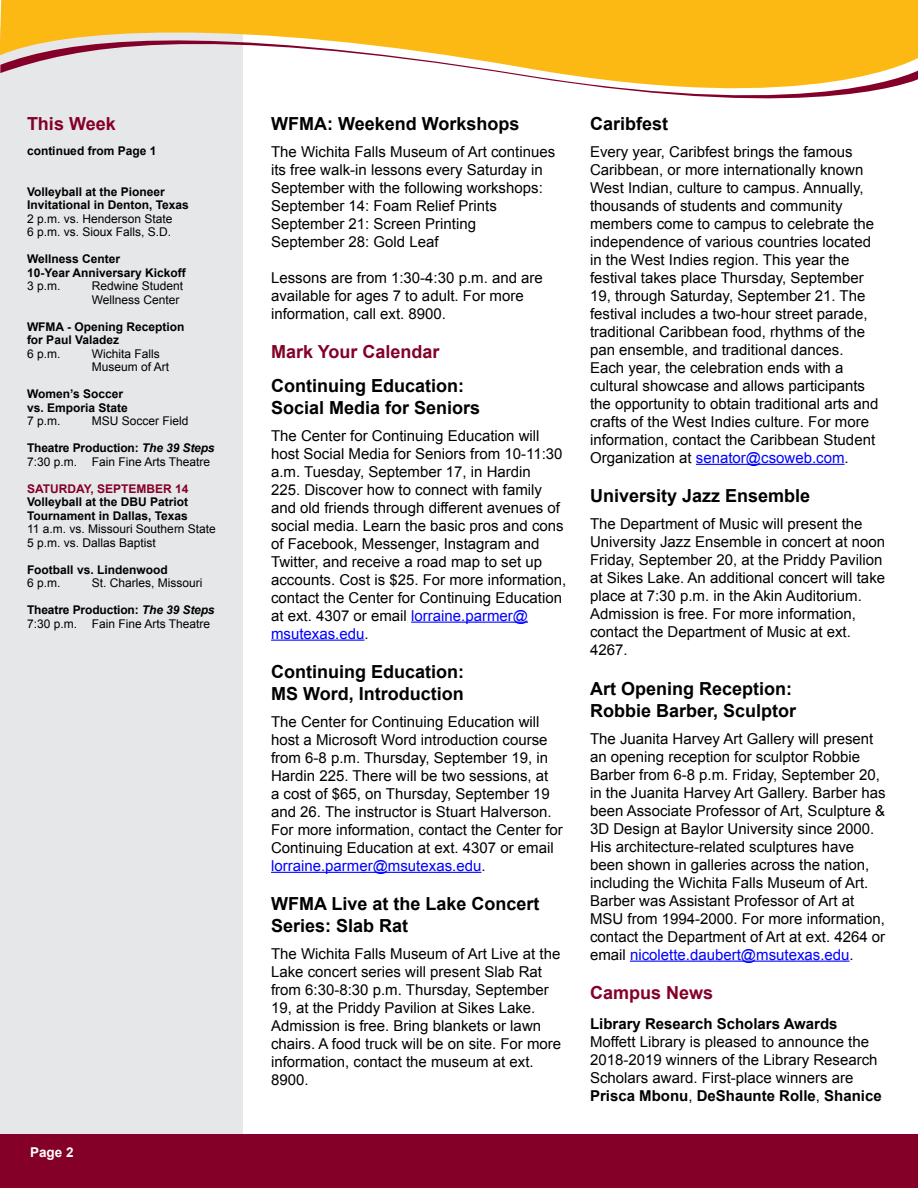
<style>
.page{position:relative;width:918px;height:1188px;background:#fff}
.page>*{position:absolute;margin:0;border:0;box-sizing:border-box;transform-origin:0 0}
.Headline{font:700 18px/21.6px "Arial";color:#000}
.Text{font:700 18px "Arial";color:#840029}
.Text-2{font:15px/18px "Arial";color:#000}
.Text-3{font:700 15px "Arial";color:#000}
.t1{font:700 13.5px "Arial";color:#fff}
.Calendar_event{font:700 12px/13.5px "Arial";color:#000}
.Calendar_event_locat{font:12px "Arial";color:#000}
.Calendar_date{font:700 12px "Arial";color:#840029}
.s1{font-style:italic}
.s2{color:#00f}
.s3{font-weight:700}
</style>
<div class="page">
<div style="left:0;top:27px;width:243px;height:1110px;background:#e6e7e8"></div>
<div style="left:1px;top:1134px;width:917px;height:54px;background:#840029"></div>
<div style="left:0;top:0;width:918px;height:21px;background:#fdb913"></div>
<svg style="left:0;top:21px;width:918px;height:78px"></svg>
<hr style="left:411px;top:622px;width:117px;height:1px;background:#00f">
<hr style="left:271px;top:640px;width:93px;height:1px;background:#00f">
<hr style="left:271px;top:872px;width:210px;height:1px;background:#00f">
<hr style="left:696px;top:464px;width:149px;height:1px;background:#00f">
<hr style="left:630px;top:961px;width:220px;height:1px;background:#00f">
<p class="Text" style="left:27px;top:111px;width:90px">This Week</p>
<p class="Calendar_event" style="left:27px;top:145px;width:131px">continued from Page 1</p>
<p class="Calendar_event" style="left:27px;top:185px;width:139px">Volleyball at the Pioneer</p>
<p class="Calendar_event" style="left:27px;top:199px;width:163px">Invitational in Denton, Texas</p>
<p class="Calendar_event_locat" style="left:27px;top:211px;width:147px">2 p.m. vs. Henderson State</p>
<p class="Calendar_event_locat" style="left:27px;top:224px;width:146px">6 p.m. vs. Sioux Falls, S.D.</p>
<p class="Calendar_event" style="left:27px;top:253px;width:95px">Wellness Center</p>
<p class="Calendar_event" style="left:27px;top:266px;width:160px">10-Year Anniversary Kickoff</p>
<p class="Calendar_event_locat" style="left:27px;top:278px;width:35px">3 p.m.</p>
<p class="Calendar_event_locat" style="left:92px;top:278px;width:93px">Redwine Student</p>
<p class="Calendar_event_locat" style="left:92px;top:292px;width:89px">Wellness Center</p>
<p class="Calendar_event" style="left:27px;top:320px;width:159px">WFMA - Opening Reception</p>
<p class="Calendar_event" style="left:27px;top:334px;width:94px">for Paul Valadez</p>
<p class="Calendar_event_locat" style="left:27px;top:346px;width:35px">6 p.m.</p>
<p class="Calendar_event_locat" style="left:92px;top:346px;width:70px">Wichita Falls</p>
<p class="Calendar_event_locat" style="left:92px;top:359px;width:79px">Museum of Art</p>
<p class="Calendar_event" style="left:27px;top:388px;width:98px">Women’s Soccer</p>
<p class="Calendar_event" style="left:27px;top:401px;width:102px">vs. Emporia State</p>
<p class="Calendar_event_locat" style="left:27px;top:413px;width:35px">7 p.m.</p>
<p class="Calendar_event_locat" style="left:92px;top:413px;width:98px">MSU Soccer Field</p>
<p class="Calendar_event" style="left:27px;top:442px;width:189px">Theatre Production: <span class="s1">The 39 Steps</span></p>
<p class="Calendar_event_locat" style="left:27px;top:454px;width:185px">7:30 p.m. Fain Fine Arts Theatre</p>
<p class="Calendar_date" style="left:27px;top:481px;width:163px">SATURDAY, SEPTEMBER 14</p>
<p class="Calendar_event" style="left:27px;top:496px;width:163px">Volleyball at the DBU Patriot<br>Tournament in Dallas, Texas</p>
<p class="Calendar_event_locat" style="left:27px;top:521px;width:190px">11 a.m. vs. Missouri Southern State</p>
<p class="Calendar_event_locat" style="left:27px;top:535px;width:130px">5 p.m. vs. Dallas Baptist</p>
<p class="Calendar_event" style="left:27px;top:563px;width:142px">Football vs. Lindenwood</p>
<p class="Calendar_event_locat" style="left:27px;top:575px;width:35px">6 p.m.</p>
<p class="Calendar_event_locat" style="left:92px;top:575px;width:112px">St. Charles, Missouri</p>
<p class="Calendar_event" style="left:27px;top:604px;width:189px">Theatre Production: <span class="s1">The 39 Steps</span></p>
<p class="Calendar_event_locat" style="left:27px;top:616px;width:185px">7:30 p.m. Fain Fine Arts Theatre</p>
<p class="t1" style="left:30px;top:1143px;width:45px">Page 2</p>
<p class="Headline" style="left:271px;top:113px;width:250px">WFMA: Weekend Workshops</p>
<p class="Text-2" style="left:271px;top:143px;width:286px">The Wichita Falls Museum of Art continues its free walk-in lessons every Saturday in<br>September with the following workshops:</p>
<p class="Text-2" style="left:271px;top:197px;width:227px">September 14: Foam Relief Prints</p>
<p class="Text-2" style="left:271px;top:215px;width:207px">September 21: Screen Printing</p>
<p class="Text-2" style="left:271px;top:233px;width:169px">September 28: Gold Leaf</p>
<p class="Text-2" style="left:271px;top:269px;width:273px">Lessons are from 1:30-4:30 p.m. and are available for ages 7 to adult. For more information, call ext. 8900.</p>
<p class="Text" style="left:271px;top:340px;width:170px">Mark Your Calendar</p>
<p class="Headline" style="left:271px;top:375px;width:211px">Continuing Education:<br>Social Media for Seniors</p>
<p class="Text-2" style="left:271px;top:426px;width:297px">The Center for Continuing Education will host Social Media for Seniors from 10-11:30 a.m. Tuesday, September 17, in Hardin<br>225. Discover how to connect with family and old friends through different avenues of social media. Learn the basic pros and cons of Facebook, Messenger, Instagram and Twitter, and receive a road map to set up accounts. Cost is $25. For more information, contact the Center for Continuing Education at ext. 4307 or email <span class="s2">lorraine.parmer@ msutexas.edu</span>.</p>
<p class="Headline" style="left:271px;top:662px;width:194px">Continuing Education:<br>MS Word, Introduction</p>
<p class="Text-2" style="left:271px;top:713px;width:293px">The Center for Continuing Education will host a Microsoft Word introduction course from 6-8 p.m. Thursday, September 19, in Hardin 225. There will be two sessions, at<br>a cost of $65, on Thursday, September 19 and 26. The instructor is Stuart Halverson.<br>For more information, contact the Center for Continuing Education at ext. 4307 or email <span class="s2">lorraine.parmer@msutexas.edu</span>.</p>
<p class="Headline" style="left:271px;top:894px;width:270px">WFMA Live at the Lake Concert<br>Series: Slab Rat</p>
<p class="Text-2" style="left:271px;top:945px;width:292px">The Wichita Falls Museum of Art Live at the Lake concert series will present Slab Rat from 6:30-8:30 p.m. Thursday, September 19, at the Priddy Pavilion at Sikes Lake.<br>Admission is free. Bring blankets or lawn chairs. A food truck will be on site. For more information, contact the museum at ext.<br>8900.</p>
<p class="Headline" style="left:590px;top:113px;width:80px">Caribfest</p>
<p class="Text-2" style="left:590px;top:143px;width:290px">Every year, Caribfest brings the famous Caribbean, or more internationally known West Indian, culture to campus. Annually, thousands of students and community members come to campus to celebrate the independence of various countries located in the West Indies region. This year the festival takes place Thursday, September 19, through Saturday, September 21. The festival includes a two-hour street parade, traditional Caribbean food, rhythms of the pan ensemble, and traditional dances.<br>Each year, the celebration ends with a cultural showcase and allows participants the opportunity to obtain traditional arts and crafts of the West Indies culture. For more information, contact the Caribbean Student Organization at <span class="s2">senator@csoweb.com</span>.</p>
<p class="Headline" style="left:590px;top:486px;width:222px">University Jazz Ensemble</p>
<p class="Text-2" style="left:590px;top:515px;width:297px">The Department of Music will present the University Jazz Ensemble in concert at noon Friday, September 20, at the Priddy Pavilion at Sikes Lake. An additional concert will take place at 7:30 p.m. in the Akin Auditorium.<br>Admission is free. For more information, contact the Department of Music at ext.<br>4267.</p>
<p class="Headline" style="left:590px;top:678px;width:208px">Art Opening Reception:<br>Robbie Barber, Sculptor</p>
<p class="Text-2" style="left:590px;top:729px;width:297px">The Juanita Harvey Art Gallery will present an opening reception for sculptor Robbie Barber from 6-8 p.m. Friday, September 20, in the Juanita Harvey Art Gallery. Barber has been Associate Professor of Art, Sculpture &amp; 3D Design at Baylor University since 2000.<br>His architecture-related sculptures have been shown in galleries across the nation, including the Wichita Falls Museum of Art.<br>Barber was Assistant Professor of Art at MSU from 1994-2000. For more information, contact the Department of Art at ext. 4264 or email <span class="s2">nicolette.daubert@msutexas.edu</span>.</p>
<p class="Text" style="left:590px;top:981px;width:125px">Campus News</p>
<p class="Text-3" style="left:590px;top:1014px;width:249px">Library Research Scholars Awards</p>
<p class="Text-2" style="left:590px;top:1033px;width:293px">Moffett Library is pleased to announce the 2018-2019 winners of the Library Research Scholars award. First-place winners are <span class="s3">Prisca Mbonu</span>, <span class="s3">DeShaunte Rolle</span>, <span class="s3">Shanice</span></p>
</div>
